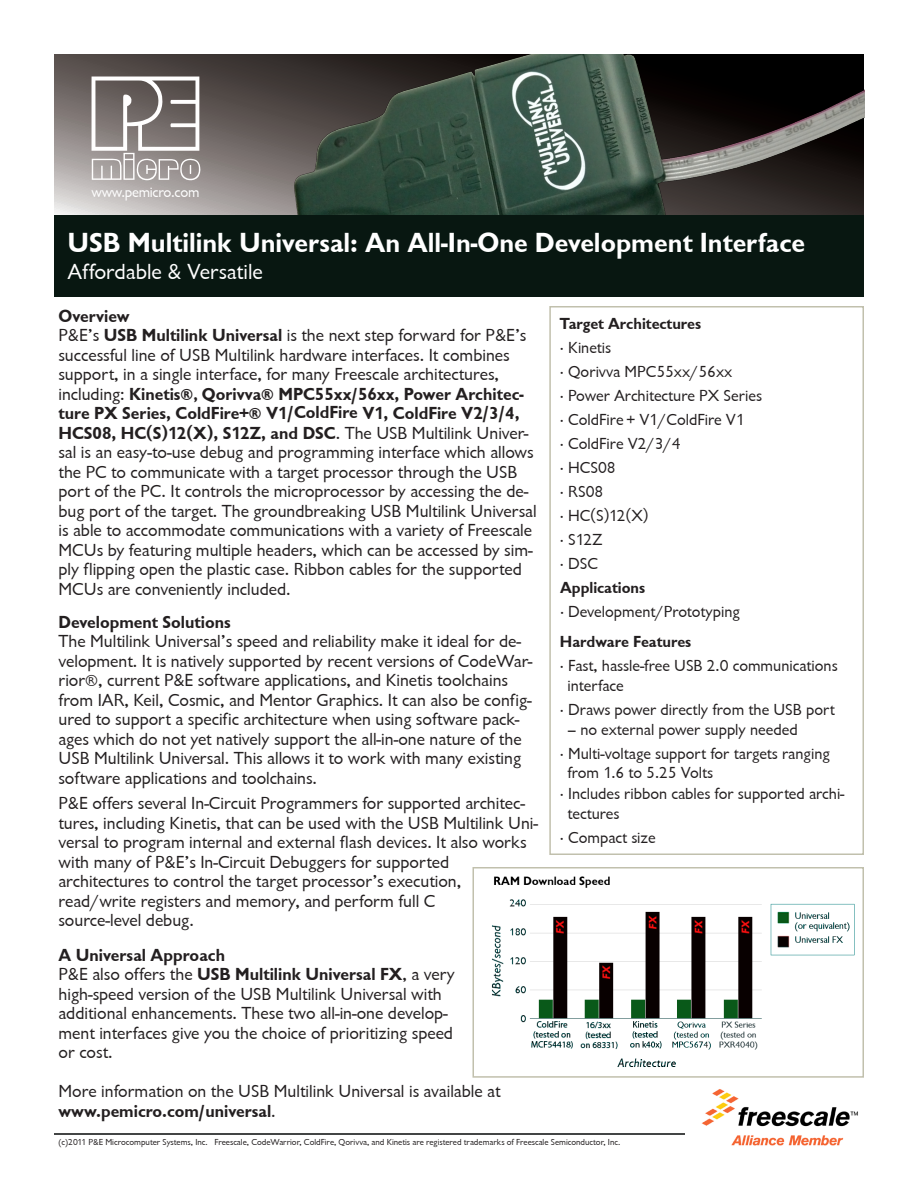
<style>
.page{position:relative;width:918px;height:1188px;background:#fff}
.page>*{position:absolute;margin:0;border:0;box-sizing:border-box;transform-origin:0 0}
.t1{font:700 28.5px "Sharp";color:#fff}
.t2{font:22.5px "Sharp";color:#fff}
.t3{font:18px/19.5px "Sharp";color:#231f20}
.t4{font:700 18px "Sharp";color:#231f20}
.t5{font:16.5px/24px "Sharp";color:#231f20}
.t6{font:700 16.5px "Sharp";color:#231f20}
.t7{font:15px "Sharp";letter-spacing:-.02em;color:#fff}
.t8{font:9px "Sharp";color:#231f20}
.s1{font-weight:700}
.s2{font-weight:700;font-size:16.5px}
.s3{font-size:16.5px}
</style>
<div class="page">
<svg style="left:54px;top:54px;width:193px;height:162px;background:#857e7c"></svg>
<div style="left:549px;top:306px;width:315px;height:549px;border:2px solid #c1c0ad"></div>
<img style="left:701px;top:1089px;width:157px;height:57px">
<hr style="left:54px;top:1133px;width:631px;height:2px;background:#060808">
<img style="left:247px;top:54px;width:617px;height:162px">
<div style="left:54px;top:216px;width:810px;height:81px;background:#081711"></div>
<svg style="left:92px;top:76px;width:109px;height:104px"></svg>
<img style="left:491px;top:876px;width:364px;height:191px">
<div style="left:472px;top:867px;width:392px;height:211px;border:2px solid #c1c0ad"></div>
<p class="t7" style="left:92px;top:184px;width:109px">www.pemicro.com</p>
<h1 class="t1" style="left:68px;top:226px;width:739px">USB Multilink Universal: An All-In-One Development Interface</h1>
<p class="t2" style="left:68px;top:259px;width:197px">Affordable &amp; Versatile</p>
<p class="t3" style="left:58px;top:306px;width:480px"><span class="s1">Overview<br></span>P&amp;E’s <span class="s1">USB Multilink Universal</span> is the next step forward for P&amp;E’s successful line of USB Multilink hardware interfaces. It combines support, in a single interface, for many Freescale architectures, including: <span class="s1">Kinetis</span><span class="s2">®,</span> <span class="s1">Qorivva</span><span class="s2">®</span> <span class="s1">MPC55xx/56xx, Power Architec&shy;ture PX Series, ColdFire+</span><span class="s2">®</span> <span class="s1">V1/ColdFire V1, ColdFire V2/3/4, HCS08, HC(S)12(X), S12Z, and DSC</span>. The USB Multilink Univer&shy;sal is an easy-to-use debug and programming interface which allows the PC to communicate with a target processor through the USB port of the PC. It controls the microprocessor by accessing the de&shy;bug port of the target. The groundbreaking USB Multilink Universal is able to accommodate communications with a variety of Freescale MCUs by featuring multiple headers, which can be accessed by sim&shy;ply flipping open the plastic case. Ribbon cables for the supported MCUs are conveniently included.</p>
<p class="t4" style="left:58px;top:611px;width:174px">Development Solutions</p>
<p class="t3" style="left:58px;top:632px;width:475px">The Multilink Universal’s speed and reliability make it ideal for de&shy;velopment. It is natively supported by recent versions of CodeWar&shy;rior<span class="s3">®</span>, current P&amp;E software applications, and Kinetis toolchains from IAR, Keil, Cosmic, and Mentor Graphics. It can also be config&shy;ured to support a specific architecture when using software pack&shy;ages which do not yet natively support the all-in-one nature of the USB Multilink Universal. This allows it to work with many existing software applications and toolchains.</p>
<p class="t3" style="left:58px;top:794px;width:481px">P&amp;E offers several In-Circuit Programmers for supported architec&shy;tures, including Kinetis, that can be used with the USB Multilink Uni&shy;versal to program internal and external flash devices. It also works with many of P&amp;E’s In-Circuit Debuggers for supported architectures to control the target processor’s execution, read/write registers and memory, and perform full C<br>source-level debug.</p>
<p class="t3" style="left:58px;top:945px;width:398px"><span class="s1">A Universal Approach<br></span>P&amp;E also offers the <span class="s1">USB Multilink Universal FX</span>, a very high-speed version of the USB Multilink Universal with additional enhancements. These two all-in-one develop&shy;ment interfaces give you the choice of prioritizing speed or cost.</p>
<p class="t3" style="left:58px;top:1082px;width:444px">More information on the USB Multilink Universal is available at <span class="s1">www.pemicro.com/universal</span>.</p>
<p class="t8" style="left:58px;top:1137px;width:563px">(c)2011 P&amp;E Microcomputer Systems, Inc. Freescale, CodeWarrior, ColdFire, Qorivva, and Kinetis are registered trademarks of Freescale Semiconductor, Inc.</p>
<p class="t6" style="left:560px;top:313px;width:143px">Target Architectures</p>
<p class="t5" style="left:560px;top:336px;width:204px">· Kinetis<br>· Qorivva MPC55xx/56xx<br>· Power Architecture PX Series · ColdFire + V1/ColdFire V1<br>· ColdFire V2/3/4<br>· HCS08<br>· RS08<br>· HC(S)12(X)<br>· S12Z<br>· DSC</p>
<p class="t6" style="left:560px;top:578px;width:87px">Applications</p>
<p class="t5" style="left:560px;top:600px;width:181px">· Development/Prototyping</p>
<p class="t6" style="left:560px;top:632px;width:133px">Hardware Features</p>
<p class="t5" style="left:567px;top:656px;width:272px;line-height:19.8px;text-indent:-8px">· Fast, hassle-free USB 2.0 communications interface</p>
<p class="t5" style="left:560px;top:698px;width:276px">· Draws power directly from the USB port</p>
<p class="t5" style="left:560px;top:717px;width:271px;text-indent:8px">– no external power supply needed<br>· Multi-voltage support for targets ranging</p>
<p class="t5" style="left:567px;top:761px;width:147px">from 1.6 to 5.25 Volts</p>
<p class="t5" style="left:560px;top:782px;width:286px">· Includes ribbon cables for supported archi-</p>
<p class="t5" style="left:567px;top:802px;width:54px">tectures</p>
<p class="t5" style="left:560px;top:826px;width:97px">· Compact size</p>
</div>
